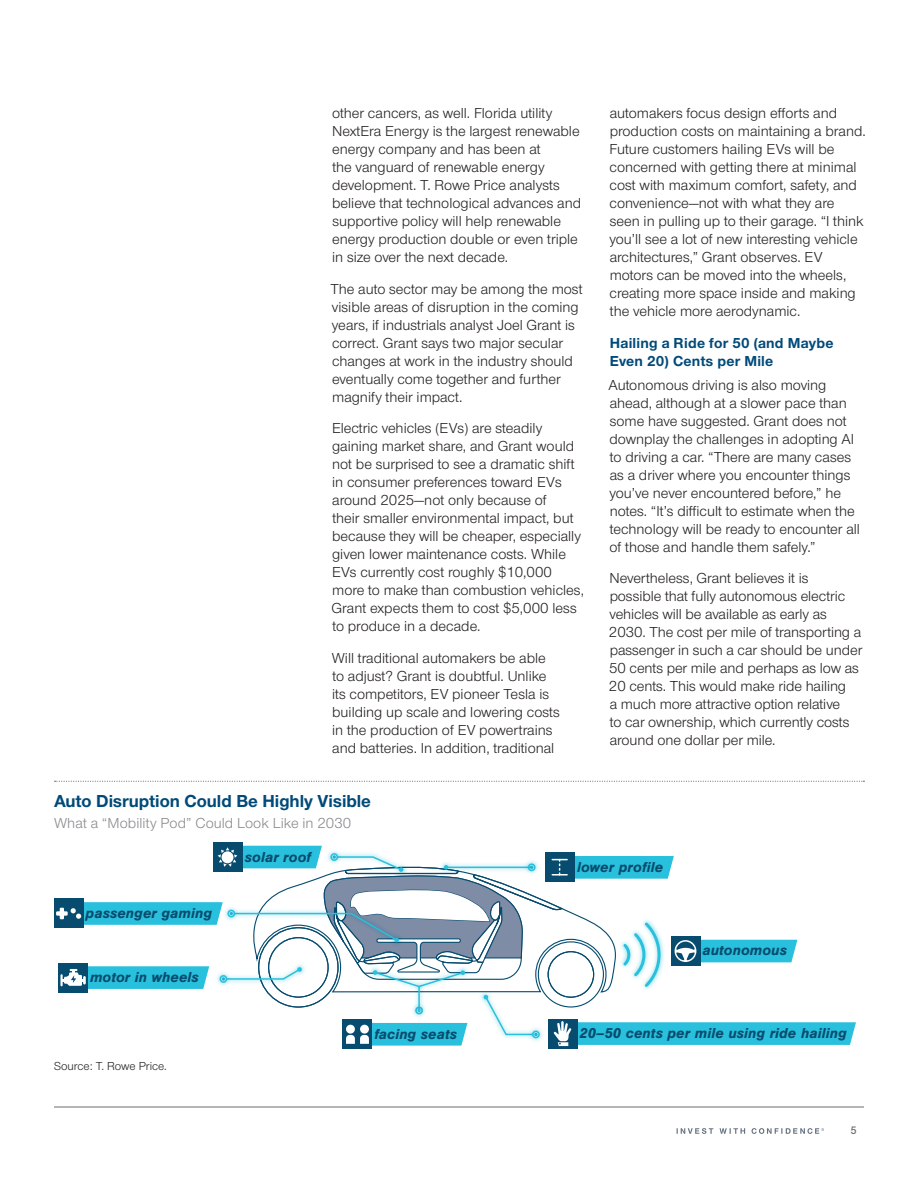
<style>
.page{position:relative;width:918px;height:1188px;background:#fff}
.page>*{position:absolute;margin:0;border:0;box-sizing:border-box;transform-origin:0 0}
.t1{font:700 18px "Nimbus Sans Novus";color:#004a79}
.t2{font:15px/18px "Nimbus Sans Novus";color:#231f20}
.t3{font:italic 700 15px "Nimbus San";color:#074c6f}
.t4{font:700 15px/18px "Nimbus Sans Novus";letter-spacing:.015em;color:#004a79}
.t5{font:15px "Nimbus Sans Novus";letter-spacing:.005em;color:#87898c}
.t6{font:12px "Nimbus Sans Novus";color:#231f20}
.t7{font:600 11.25px "Nimbus Sans Novus";color:#6c6d70}
</style>
<div class="page">
<hr style="left:54px;top:1107px;width:810px;height:1px;background:#6c6d70">
<svg style="left:55px;top:781px;width:809px;height:1px"></svg>
<div style="left:213px;top:842px;width:29px;height:30px;background:#074c6f"></div>
<div style="left:54px;top:899px;width:29px;height:29px;background:#074c6f"></div>
<div style="left:343px;top:1020px;width:29px;height:29px;background:#074c6f"></div>
<svg style="left:548px;top:1046px;width:29px;height:2px"></svg>
<svg style="left:56px;top:846px;width:800px;height:200px"></svg>
<svg style="left:677px;top:1128px;width:147px;height:6px"></svg>
<p class="t2" style="left:332px;top:104px;width:251px">other cancers, as well. Florida utility NextEra Energy is the largest renewable energy company and has been at<br>the vanguard of renewable energy development. T. Rowe Price analysts believe that technological advances and supportive policy will help renewable energy production double or even triple in size over the next decade.</p>
<p class="t2" style="left:330px;top:279px;width:254px">The auto sector may be among the most visible areas of disruption in the coming years, if industrials analyst Joel Grant is correct. Grant says two major secular changes at work in the industry should eventually come together and further magnify their impact.</p>
<p class="t2" style="left:332px;top:419px;width:254px">Electric vehicles (EVs) are steadily gaining market share, and Grant would not be surprised to see a dramatic shift in consumer preferences toward EVs around 2025—not only because of<br>their smaller environmental impact, but because they will be cheaper, especially given lower maintenance costs. While EVs currently cost roughly $10,000 more to make than combustion vehicles, Grant expects them to cost $5,000 less to produce in a decade.</p>
<p class="t2" style="left:332px;top:648px;width:230px">Will traditional automakers be able to adjust? Grant is doubtful. Unlike its competitors, EV pioneer Tesla is building up scale and lowering costs in the production of EV powertrains and batteries. In addition, traditional</p>
<p class="t2" style="left:609px;top:104px;width:258px">automakers focus design efforts and production costs on maintaining a brand.<br>Future customers hailing EVs will be concerned with getting there at minimal cost with maximum comfort, safety, and convenience—not with what they are seen in pulling up to their garage. “I think you’ll see a lot of new interesting vehicle architectures,” Grant observes. EV motors can be moved into the wheels, creating more space inside and making the vehicle more aerodynamic.</p>
<p class="t4" style="left:610px;top:333px;width:225px">Hailing a Ride for 50 (and Maybe<br>Even 20) Cents per Mile</p>
<p class="t2" style="left:609px;top:375px;width:253px">Autonomous driving is also moving ahead, although at a slower pace than some have suggested. Grant does not downplay the challenges in adopting AI to driving a car. “There are many cases as a driver where you encounter things you’ve never encountered before,” he notes. “It’s difficult to estimate when the technology will be ready to encounter all of those and handle them safely.”</p>
<p class="t2" style="left:609px;top:569px;width:255px">Nevertheless, Grant believes it is possible that fully autonomous electric vehicles will be available as early as 2030. The cost per mile of transporting a passenger in such a car should be under 50 cents per mile and perhaps as low as 20 cents. This would make ride hailing<br>a much more attractive option relative<br>to car ownership, which currently costs around one dollar per mile.</p>
<p class="t1" style="left:54px;top:789px;width:318px">Auto Disruption Could Be Highly Visible</p>
<p class="t5" style="left:54px;top:814px;width:299px">What a “Mobility Pod” Could Look Like in 2030</p>
<p class="t3" style="left:245px;top:848px;width:68px">solar roof</p>
<p class="t3" style="left:86px;top:904px;width:128px">passenger gaming</p>
<p class="t3" style="left:90px;top:968px;width:110px">motor in wheels</p>
<p class="t6" style="left:54px;top:1059px;width:114px">Source: T. Rowe Price.</p>
<p class="t3" style="left:374px;top:1025px;width:84px">facing seats</p>
<p class="t3" style="left:577px;top:859px;width:88px">lower profile</p>
<p class="t3" style="left:702px;top:942px;width:86px">autonomous</p>
<p class="t3" style="left:579px;top:1024px;width:269px">20–50 cents per mile using ride hailing</p>
<p class="t7" style="left:851px;top:1123px;width:7px">5</p>
</div>
